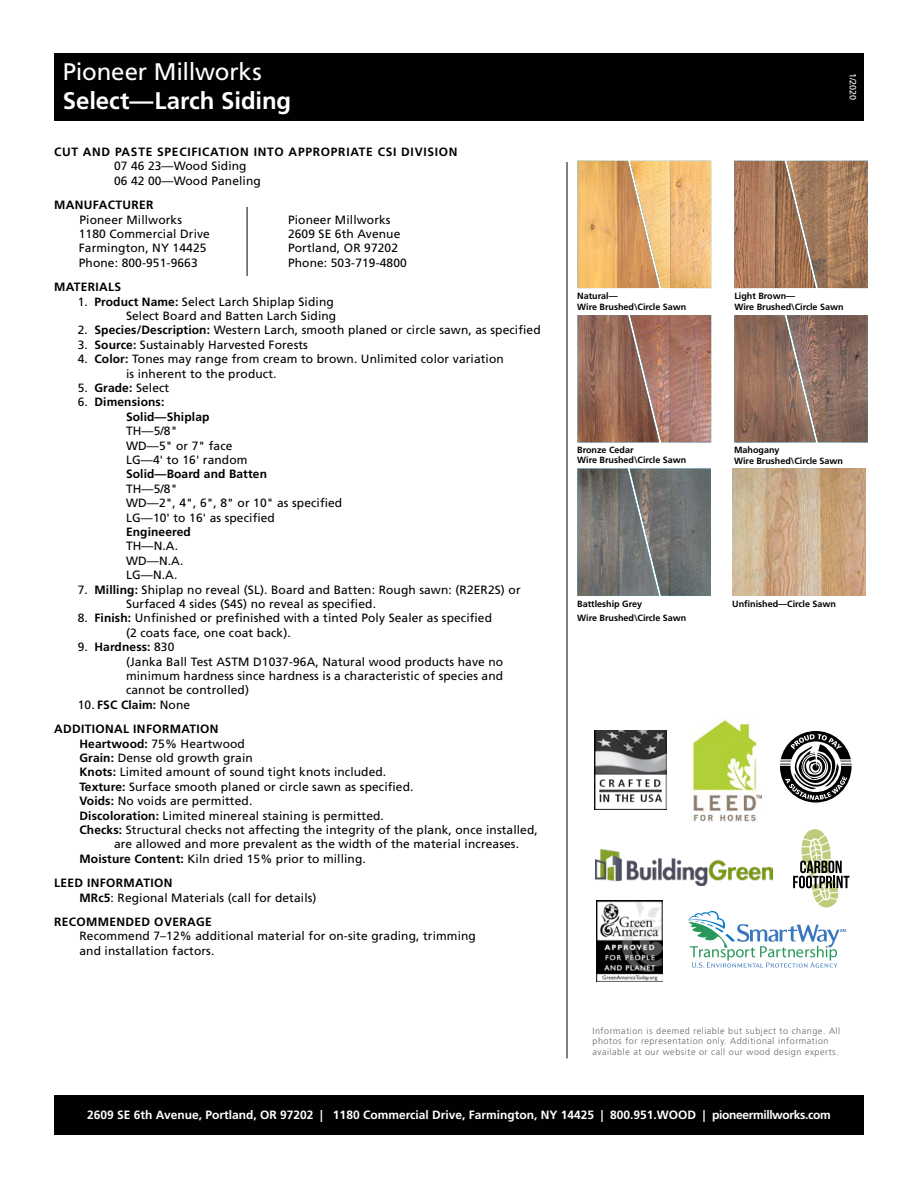
<style>
.page{position:relative;width:918px;height:1188px;background:#fff}
.page>*{position:absolute;margin:0;border:0;box-sizing:border-box;transform-origin:0 0}
.t1{font:700 24px "Frutiger LT Std";color:#fff}
.t2{font:24px "Frutiger LT Std";letter-spacing:-.01em;color:#fff}
.t3{font:12px/14.4px "Frutiger LT Std";letter-spacing:.01em;color:#000}
.t4{font:700 12px "Frutiger LT Std";color:#fff}
.t5{font:700 12px/24.5px "Frutiger LT Std";letter-spacing:.03em;color:#000;text-align:center}
.t6{font:700 12px/14.4px "Frutiger LT Std";letter-spacing:.01em;color:#000}
.t7{font:700 12px "Frutiger LT Std";letter-spacing:.06em;color:#000}
.t8{font:700 9px/10.5px "Frutiger LT Std";color:#000}
.t9{font:300 9px/10.8px "Frutiger LT Std";letter-spacing:.06em;color:#636466}
.t10{font:9px "Frutiger LT Std";color:#fff}
.s1{font-weight:700}
.s2{font-weight:400}
</style>
<div class="page">
<div style="left:54px;top:1095px;width:810px;height:40px;background:#000101"></div>
<div style="left:54px;top:53px;width:810px;height:68px;background:#000101"></div>
<hr style="left:567px;top:162px;width:1px;height:896px;background:#000">
<hr style="left:247px;top:207px;width:1px;height:69px;background:#000">
<img style="left:596px;top:901px;width:66px;height:80px">
<img style="left:594px;top:731px;width:73px;height:78px">
<img style="left:596px;top:849px;width:92px;height:33px">
<img style="left:690px;top:718px;width:72px;height:104px">
<svg style="left:688px;top:829px;width:161px;height:139px"></svg>
<svg style="left:780px;top:732px;width:72px;height:70px"></svg>
<svg style="left:734px;top:315px;width:53px;height:127px;background:#8f6a59"></svg>
<img style="left:787px;top:315px;width:81px;height:127px">
<svg style="left:577px;top:469px;width:53px;height:127px;background:#74736f"></svg>
<img style="left:630px;top:469px;width:81px;height:127px">
<svg style="left:578px;top:161px;width:52px;height:127px;background:#e7af65"></svg>
<img style="left:630px;top:161px;width:81px;height:127px">
<svg style="left:578px;top:315px;width:52px;height:127px;background:#976a57"></svg>
<img style="left:630px;top:315px;width:81px;height:127px">
<svg style="left:734px;top:161px;width:53px;height:127px;background:#ac7c5d"></svg>
<img style="left:787px;top:161px;width:81px;height:127px">
<img style="left:732px;top:468px;width:134px;height:128px">
<h1 class="t2" style="left:63px;top:58px;width:200px">Pioneer Millworks</h1>
<h1 class="t1" style="left:63px;top:87px;width:230px">Select—Larch Siding</h1>
<p class="t7" style="left:54px;top:145px;width:405px">CUT AND PASTE SPECIFICATION INTO APPROPRIATE CSI DIVISION</p>
<p class="t3" style="left:114px;top:159px;width:148px">07 46 23—Wood Siding<br>06 42 00—Wood Paneling</p>
<p class="t5" style="left:54px;top:193px;width:101px">MANUFACTURER</p>
<p class="t3" style="left:80px;top:212px;width:104px">Pioneer Millworks</p>
<p class="t3" style="left:288px;top:212px;width:104px">Pioneer Millworks</p>
<p class="t3" style="left:79px;top:227px;width:133px">1180 Commercial Drive</p>
<p class="t3" style="left:288px;top:227px;width:114px">2609 SE 6th Avenue</p>
<p class="t3" style="left:79px;top:241px;width:129px">Farmington, NY 14425</p>
<p class="t3" style="left:288px;top:241px;width:112px">Portland, OR 97202</p>
<p class="t3" style="left:79px;top:255px;width:120px">Phone: 800-951-9663</p>
<p class="t3" style="left:288px;top:255px;width:120px">Phone: 503-719-4800</p>
<p class="t5" style="left:54px;top:275px;width:69px">MATERIALS</p>
<p class="t3" style="left:78px;top:294px;width:260px;text-align:right">1. <span class="s1">Product Name:</span> Select Larch Shiplap Siding<br>Select Board and Batten Larch Siding</p>
<p class="t3" style="left:78px;top:323px;width:464px">2. <span class="s1">Species/Description:</span> Western Larch, smooth planed or circle sawn, as specified</p>
<p class="t3" style="left:78px;top:337px;width:232px">3. <span class="s1">Source:</span> Sustainably Harvested Forests</p>
<p class="t3" style="left:126px;top:352px;width:379px;text-indent:-48px">4. <span class="s1">Color:</span> Tones may range from cream to brown. Unlimited color variation is inherent to the product.</p>
<p class="t3" style="left:78px;top:381px;width:93px">5. <span class="s1">Grade:</span> Select</p>
<p class="t6" style="left:126px;top:395px;width:85px;text-indent:-48px"><span class="s2">6.</span> Dimensions:<br>Solid—Shiplap</p>
<p class="t3" style="left:126px;top:424px;width:123px">TH—5/8"<br>WD—5" or 7" face<br>LG—4' to 16' random</p>
<p class="t6" style="left:126px;top:467px;width:143px">Solid—Board and Batten</p>
<p class="t3" style="left:126px;top:481px;width:218px">TH—5/8"<br>WD—2", 4", 6", 8" or 10" as specified<br>LG—10' to 16' as specified</p>
<p class="t6" style="left:126px;top:525px;width:66px">Engineered</p>
<p class="t3" style="left:126px;top:539px;width:59px">TH—N.A.<br>WD—N.A.<br>LG—N.A.</p>
<p class="t3" style="left:126px;top:582px;width:396px;text-indent:-48px">7. <span class="s1">Milling:</span> Shiplap no reveal (SL). Board and Batten: Rough sawn: (R2ER2S) or<br>Surfaced 4 sides (S4S) no reveal as specified.</p>
<p class="t3" style="left:126px;top:611px;width:368px;text-indent:-48px">8. <span class="s1">Finish:</span> Unfinished or prefinished with a tinted Poly Sealer as specified (2 coats face, one coat back).</p>
<p class="t3" style="left:126px;top:640px;width:379px;text-indent:-48px">9. <span class="s1">Hardness:</span> 830<br>(Janka Ball Test ASTM D1037-96A, Natural wood products have no minimum hardness since hardness is a characteristic of species and cannot be controlled)</p>
<p class="t5" style="left:54px;top:692px;width:166px"><span class="s2">10.</span> FSC Claim: <span class="s2">None<br></span>ADDITIONAL INFORMATION</p>
<p class="t3" style="left:80px;top:736px;width:167px"><span class="s1">Heartwood:</span> 75% Heartwood</p>
<p class="t3" style="left:80px;top:751px;width:175px"><span class="s1">Grain:</span> Dense old growth grain</p>
<p class="t3" style="left:80px;top:765px;width:308px"><span class="s1">Knots:</span> Limited amount of sound tight knots included.</p>
<p class="t3" style="left:80px;top:779px;width:336px"><span class="s1">Texture:</span> Surface smooth planed or circle sawn as specified.</p>
<p class="t3" style="left:80px;top:794px;width:174px"><span class="s1">Voids:</span> No voids are permitted.</p>
<p class="t3" style="left:80px;top:808px;width:306px"><span class="s1">Discoloration:</span> Limited minereal staining is permitted.</p>
<p class="t3" style="left:80px;top:823px;width:460px"><span class="s1">Checks:</span> Structural checks not affecting the integrity of the plank, once installed,</p>
<p class="t3" style="left:114px;top:837px;width:407px">are allowed and more prevalent as the width of the material increases.</p>
<p class="t3" style="left:80px;top:851px;width:288px"><span class="s1">Moisture Content:</span> Kiln dried 15% prior to milling.</p>
<p class="t3" style="left:80px;top:876px;width:239px;text-indent:-26px"><span class="s1">LEED INFORMATION<br>MRc5</span>: Regional Materials (call for details)</p>
<p class="t5" style="left:54px;top:910px;width:159px">RECOMMENDED OVERAGE</p>
<p class="t3" style="left:80px;top:929px;width:398px">Recommend 7–12% additional material for on-site grading, trimming and installation factors.</p>
<p class="t10" style="left:858px;top:73px;width:29px;rotate:90deg">1/2020</p>
<p class="t8" style="left:577px;top:291px;width:111px">Natural—<br>Wire Brushed\Circle Sawn</p>
<p class="t8" style="left:734px;top:291px;width:111px">Light Brown—<br>Wire Brushed\Circle Sawn</p>
<p class="t8" style="left:577px;top:445px;width:111px">Bronze Cedar<br>Wire Brushed\Circle Sawn</p>
<p class="t8" style="left:734px;top:445px;width:110px">Mahogany<br>Wire Brushed\Circle Sawn</p>
<p class="t8" style="left:577px;top:597px;width:111px;line-height:13.5px">Battleship Grey<br>Wire Brushed\Circle Sawn</p>
<p class="t8" style="left:732px;top:599px;width:105px">Unfinished—Circle Sawn</p>
<p class="t9" style="left:593px;top:1025px;width:249px">Information is deemed reliable but subject to change. All photos for representation only. Additional information available at our website or call our wood design experts.</p>
<p class="t4" style="left:87px;top:1107px;width:745px">2609 SE 6th Avenue, Portland, OR 97202 | 1180 Commercial Drive, Farmington, NY 14425 | 800.951.WOOD | pioneermillworks.com</p>
</div>
